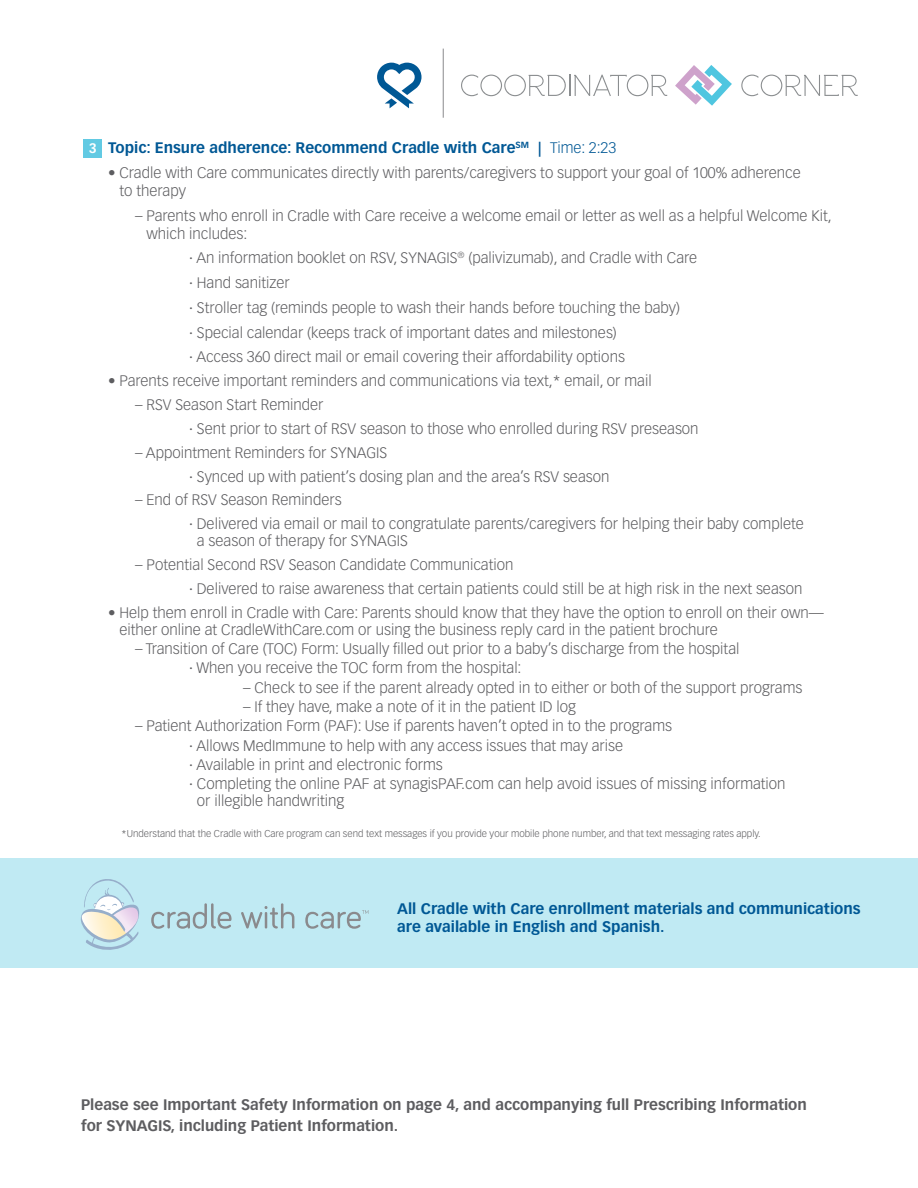
<style>
.page{position:relative;width:918px;height:1188px;background:#fff}
.page>*{position:absolute;margin:0;border:0;box-sizing:border-box;transform-origin:0 0}
.t1{font:300 15px/17.1px "Vectora LT Std";color:#5d5d60}
.t2{font:700 15px/18px "Vectora LT Std";color:#005895}
.t3{font:700 15px/21px "Vectora LT Std";color:#5d5d60}
.t4{font:700 13.5px "Vectora LT Std";color:#fff}
.t5{font:300 9.75px "Vectora LT Std";color:#5d5d60}
.s1{font-weight:300}
</style>
<div class="page">
<svg style="left:461px;top:75px;width:206px;height:21px"></svg>
<svg style="left:741px;top:75px;width:117px;height:21px"></svg>
<svg style="left:675px;top:65px;width:57px;height:40px"></svg>
<hr style="left:443px;top:49px;width:1px;height:69px;background:#8a8a8d">
<div style="left:83px;top:139px;width:19px;height:19px;background:#62cae3"></div>
<svg style="left:377px;top:63px;width:45px;height:45px"></svg>
<div style="left:0;top:858px;width:918px;height:109px;background:#c0eaf3"></div>
<svg style="left:151px;top:903px;width:81px;height:26px"></svg>
<svg style="left:241px;top:903px;width:53px;height:26px"></svg>
<svg style="left:80px;top:879px;width:59px;height:71px"></svg>
<svg style="left:305px;top:910px;width:63px;height:19px"></svg>
<p class="t4" style="left:89px;top:140px;width:9px">3</p>
<p class="t2" style="left:108px;top:139px;width:510px">Topic: Ensure adherence: Recommend Cradle with Care<sup>SM</sup> | <span class="s1">Time: 2:23</span></p>
<p class="t1" style="left:120px;top:164px;width:683px;line-height:18px;text-indent:-11px">• Cradle with Care communicates directly with parents/caregivers to support your goal of 100% adherence to therapy</p>
<p class="t1" style="left:147px;top:206px;width:687px;line-height:18px;text-indent:-11px">– Parents who enroll in Cradle with Care receive a welcome email or letter as well as a helpful Welcome Kit, which includes:</p>
<p class="t1" style="left:189px;top:250px;width:510px">· An information booklet on RSV, SYNAGIS<sup>®</sup> (palivizumab), and Cradle with Care</p>
<p class="t1" style="left:189px;top:274px;width:102px">· Hand sanitizer</p>
<p class="t1" style="left:189px;top:299px;width:492px">· Stroller tag (reminds people to wash their hands before touching the baby)</p>
<p class="t1" style="left:189px;top:324px;width:429px">· Special calendar (keeps track of important dates and milestones)</p>
<p class="t1" style="left:189px;top:349px;width:437px">· Access 360 direct mail or email covering their affordability options</p>
<p class="t1" style="left:108px;top:372px;width:545px">• Parents receive important reminders and communications via text,* email, or mail</p>
<p class="t1" style="left:135px;top:396px;width:190px">– RSV Season Start Reminder</p>
<p class="t1" style="left:189px;top:420px;width:511px">· Sent prior to start of RSV season to those who enrolled during RSV preseason</p>
<p class="t1" style="left:135px;top:444px;width:254px">– Appointment Reminders for SYNAGIS</p>
<p class="t1" style="left:189px;top:468px;width:422px">· Synced up with patient’s dosing plan and the area’s RSV season</p>
<p class="t1" style="left:135px;top:492px;width:208px">– End of RSV Season Reminders</p>
<p class="t1" style="left:197px;top:516px;width:608px;text-indent:-8px">· Delivered via email or mail to congratulate parents/caregivers for helping their baby complete a season of therapy for SYNAGIS</p>
<p class="t1" style="left:135px;top:556px;width:380px">– Potential Second RSV Season Candidate Communication</p>
<p class="t1" style="left:189px;top:580px;width:615px">· Delivered to raise awareness that certain patients could still be at high risk in the next season</p>
<p class="t1" style="left:120px;top:604px;width:706px;text-indent:-11px">• Help them enroll in Cradle with Care: Parents should know that they have the option to enroll on their own— either online at CradleWithCare.com or using the business reply card in the patient brochure</p>
<p class="t1" style="left:135px;top:641px;width:606px">– Transition of Care (TOC) Form: Usually filled out prior to a baby’s discharge from the hospital</p>
<p class="t1" style="left:189px;top:660px;width:334px">· When you receive the TOC form from the hospital:</p>
<p class="t1" style="left:243px;top:679px;width:561px">– Check to see if the parent already opted in to either or both of the support programs</p>
<p class="t1" style="left:243px;top:698px;width:334px">– If they have, make a note of it in the patient ID log</p>
<p class="t1" style="left:135px;top:718px;width:538px">– Patient Authorization Form (PAF): Use if parents haven’t opted in to the programs</p>
<p class="t1" style="left:189px;top:737px;width:436px">· Allows MedImmune to help with any access issues that may arise</p>
<p class="t1" style="left:189px;top:756px;width:255px">· Available in print and electronic forms</p>
<p class="t1" style="left:197px;top:775px;width:590px;text-indent:-8px">· Completing the online PAF at synagisPAF.com can help avoid issues of missing information or illegible handwriting</p>
<p class="t5" style="left:122px;top:828px;width:641px">*Understand that the Cradle with Care program can send text messages if you provide your mobile phone number, and that text messaging rates apply.</p>
<p class="t2" style="left:397px;top:900px;width:465px">All Cradle with Care enrollment materials and communications are available in English and Spanish.</p>
<p class="t3" style="left:81px;top:1094px;width:727px">Please see Important Safety Information on page 4, and accompanying full Prescribing Information for SYNAGIS, including Patient Information.</p>
</div>
